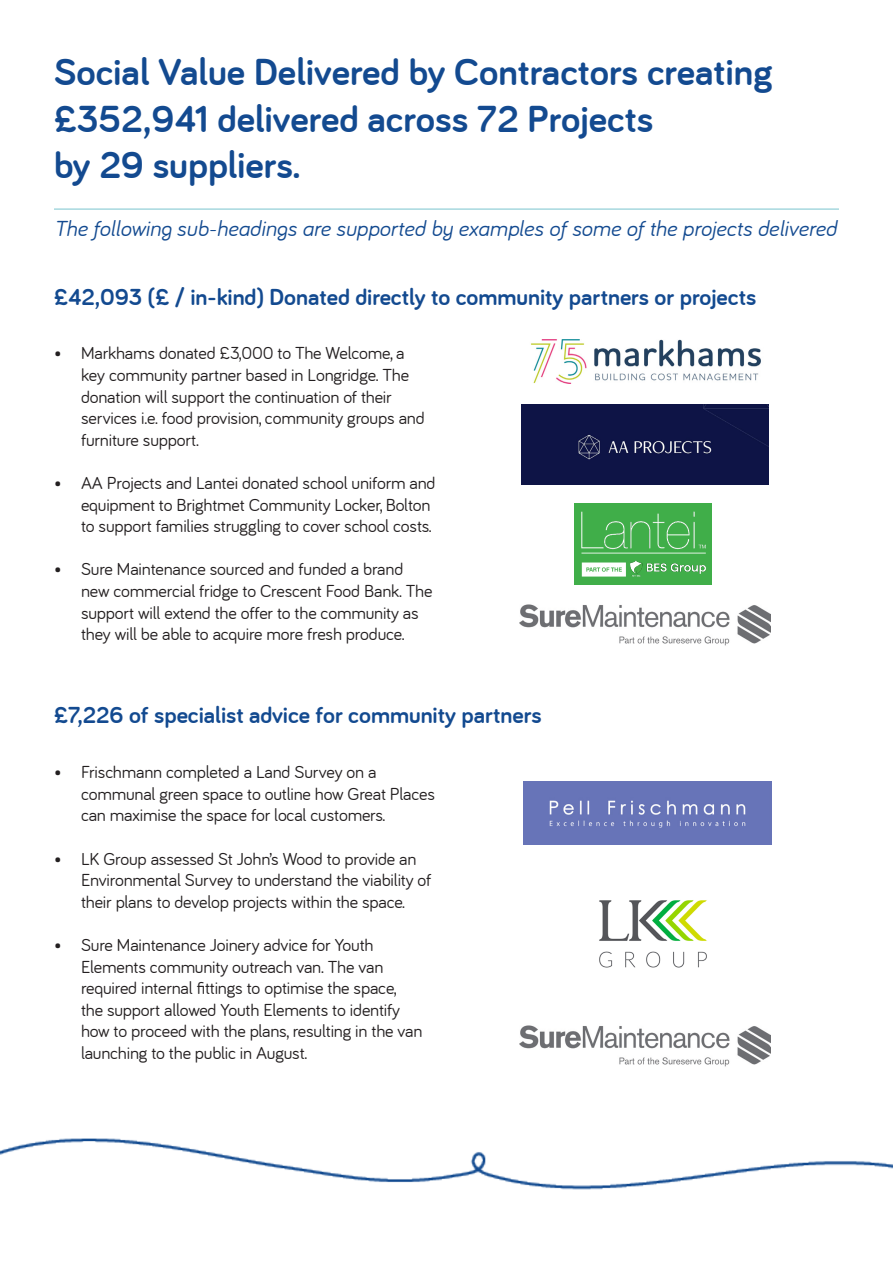
<style>
.page{position:relative;width:893px;height:1263px;background:#fff}
.page>*{position:absolute;margin:0;border:0;box-sizing:border-box;transform-origin:0 0}
.t1{font:700 39px/46.8px "Bariol";color:#134a90}
.t2{font:700 24px "Bariol";color:#134a90}
.t3{font:italic 22.5px "Bariol";color:#134a90}
.t4{font:18px/21.6px "Bariol";letter-spacing:-.01em;color:#231f20}
</style>
<div class="page">
<hr style="left:54px;top:208px;width:785px;height:2px;background:#a6d8de">
<div style="left:574px;top:503px;width:137px;height:82px;background:#40ae49"></div>
<div style="left:521px;top:404px;width:247px;height:81px;background:#0e1446"></div>
<img style="left:581px;top:511px;width:125px;height:66px">
<img style="left:530px;top:339px;width:231px;height:45px">
<img style="left:519px;top:604px;width:251px;height:42px">
<img style="left:519px;top:1025px;width:251px;height:42px">
<img style="left:524px;top:782px;width:247px;height:63px">
<img style="left:599px;top:900px;width:108px;height:68px">
<img style="left:0;top:1138px;width:893px;height:52px">
<p class="t1" style="left:54px;top:48px;width:720px">Social Value Delivered by Contractors creating £352,941 delivered across 72 Projects</p>
<p class="t1" style="left:54px;top:142px;width:248px">by 29 suppliers.</p>
<p class="t3" style="left:54px;top:216px;width:784px">The following sub-headings are supported by examples of some of the projects delivered</p>
<p class="t2" style="left:54px;top:283px;width:704px">£42,093 (£ / in-kind) Donated directly to community partners or projects</p>
<p class="t4" style="left:81px;top:342px;width:345px;text-indent:-27px">• Markhams donated £3,000 to The Welcome, a key community partner based in Longridge. The donation will support the continuation of their services i.e. food provision, community groups and furniture support.</p>
<p class="t4" style="left:81px;top:472px;width:356px;text-indent:-27px">• AA Projects and Lantei donated school uniform and equipment to Brightmet Community Locker, Bolton to support families struggling to cover school costs.</p>
<p class="t4" style="left:81px;top:558px;width:353px;text-indent:-27px">• Sure Maintenance sourced and funded a brand new commercial fridge to Crescent Food Bank. The support will extend the offer to the community as they will be able to acquire more fresh produce.</p>
<p class="t2" style="left:54px;top:702px;width:489px">£7,226 of specialist advice for community partners</p>
<p class="t4" style="left:81px;top:761px;width:356px;text-indent:-27px">• Frischmann completed a Land Survey on a communal green space to outline how Great Places can maximise the space for local customers.</p>
<p class="t4" style="left:81px;top:848px;width:352px;text-indent:-27px">• LK Group assessed St John’s Wood to provide an<br>Environmental Survey to understand the viability of their plans to develop projects within the space.</p>
<p class="t4" style="left:81px;top:934px;width:343px;text-indent:-27px">• Sure Maintenance Joinery advice for Youth Elements community outreach van. The van required internal fittings to optimise the space, the support allowed Youth Elements to identify how to proceed with the plans, resulting in the van launching to the public in August.</p>
</div>
